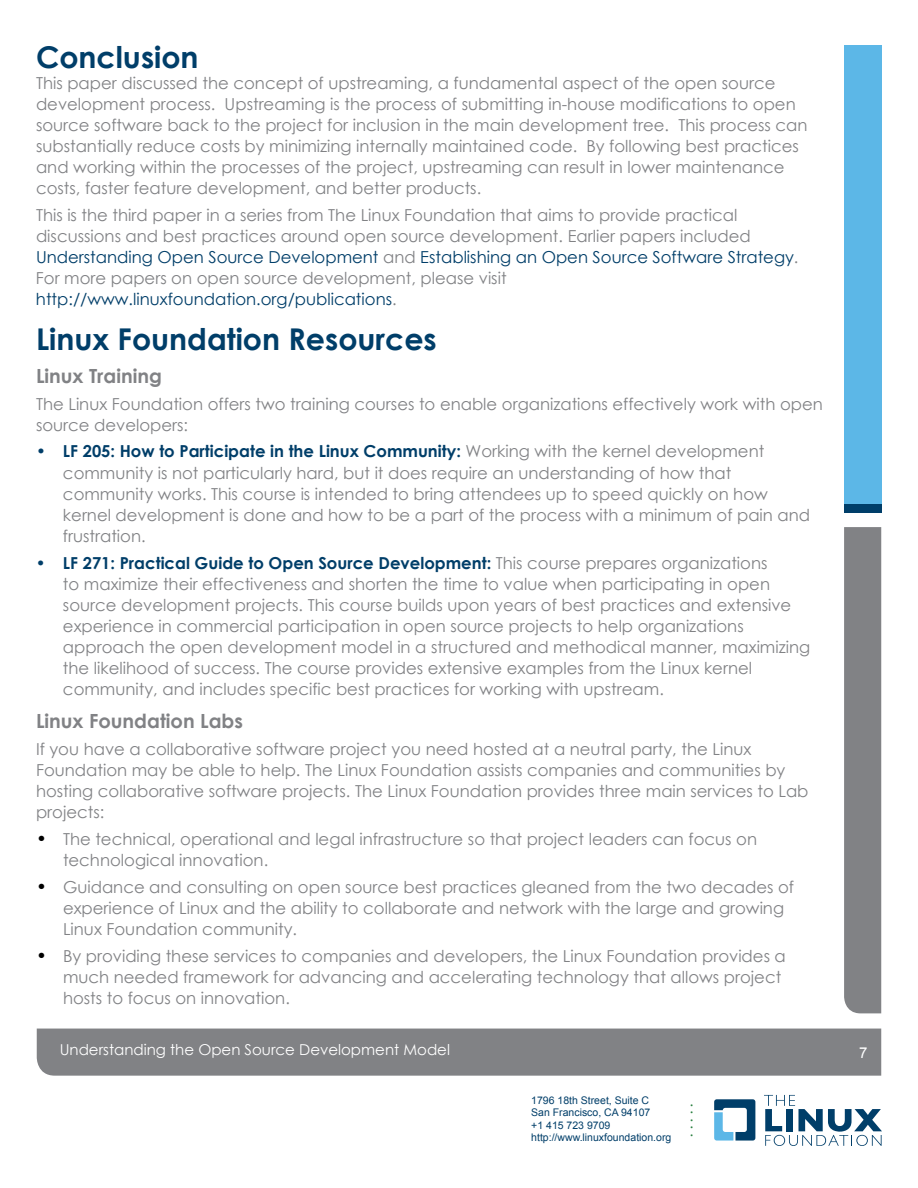
<style>
.page{position:relative;width:918px;height:1188px;background:#fff}
.page>*{position:absolute;margin:0;border:0;box-sizing:border-box;transform-origin:0 0}
.t1{font:700 30px "Century Gothic";color:#003e69}
.t2{font:700 19.5px "Century Gothic";color:#818285}
.t3{font:16.5px/21px "Century Gothic";color:#818285}
.t4{font:15px "Century Gothic";color:#fff}
.t5{font:15px "Century Gothic";color:#277f3e}
.t6{font:15px "Arial";color:#fff}
.t7{font:10.5px/12.6px "Arial";color:#003e69}
.s1{color:#003e69}
.s2{font-weight:700;color:#003e69}
.s3{font-size:18px;color:#000}
</style>
<div class="page">
<div style="left:37px;top:1029px;width:844px;height:47px;background:#818285"></div>
<svg style="left:714px;top:1099px;width:41px;height:42px"></svg>
<svg style="left:764px;top:1095px;width:118px;height:51px"></svg>
<div style="left:844px;top:45px;width:37px;height:459px;background:#5cb7e7"></div>
<div style="left:844px;top:504px;width:37px;height:9px;background:#003e69"></div>
<div style="left:844px;top:527px;width:37px;height:486px;background:#818285"></div>
<h1 class="t1" style="left:36px;top:38px;width:164px">Conclusion</h1>
<p class="t3" style="left:36px;top:72px;width:773px">This paper discussed the concept of upstreaming, a fundamental aspect of the open source development process. Upstreaming is the process of submitting in-house modifications to open source software back to the project for inclusion in the main development tree. This process can substantially reduce costs by minimizing internally maintained code. By following best practices and working within the processes of the project, upstreaming can result in lower maintenance costs, faster feature development, and better products.</p>
<p class="t3" style="left:36px;top:204px;width:764px">This is the third paper in a series from The Linux Foundation that aims to provide practical discussions and best practices around open source development. Earlier papers included <span class="s1">Understanding Open Source Development</span> and <span class="s1">Establishing an Open Source Software Strategy</span>.<br>For more papers on open source development, please visit <span class="s1">http://www.linuxfoundation.org/publications</span>.</p>
<h1 class="t1" style="left:36px;top:320px;width:402px">Linux Foundation Resources</h1>
<p class="t2" style="left:36px;top:363px;width:127px">Linux Training</p>
<p class="t3" style="left:36px;top:393px;width:788px">The Linux Foundation offers two training courses to enable organizations effectively work with open source developers:</p>
<p class="t3" style="left:63px;top:441px;width:749px;text-indent:-27px"><span class="s2">• LF 205: How to Participate in the Linux Community:</span> Working with the kernel development community is not particularly hard, but it does require an understanding of how that community works. This course is intended to bring attendees up to speed quickly on how kernel development is done and how to be a part of the process with a minimum of pain and frustration.</p>
<p class="t3" style="left:63px;top:552px;width:749px;text-indent:-27px"><span class="s2">• LF 271: Practical Guide to Open Source Development:</span> This course prepares organizations<br>to maximize their effectiveness and shorten the time to value when participating in open source development projects. This course builds upon years of best practices and extensive experience in commercial participation in open source projects to help organizations approach the open development model in a structured and methodical manner, maximizing the likelihood of success. The course provides extensive examples from the Linux kernel community, and includes specific best practices for working with upstream.</p>
<p class="t2" style="left:36px;top:708px;width:209px">Linux Foundation Labs</p>
<p class="t3" style="left:36px;top:738px;width:774px">If you have a collaborative software project you need hosted at a neutral party, the Linux Foundation may be able to help. The Linux Foundation assists companies and communities by hosting collaborative software projects. The Linux Foundation provides three main services to Lab projects:</p>
<p class="t3" style="left:63px;top:828px;width:696px;text-indent:-27px"><span class="s3">•</span> The technical, operational and legal infrastructure so that project leaders can focus on technological innovation.</p>
<p class="t3" style="left:63px;top:876px;width:733px;text-indent:-27px"><span class="s3">•</span> Guidance and consulting on open source best practices gleaned from the two decades of experience of Linux and the ability to collaborate and network with the large and growing<br>Linux Foundation community.</p>
<p class="t3" style="left:63px;top:945px;width:724px;text-indent:-27px"><span class="s3">•</span> By providing these services to companies and developers, the Linux Foundation provides a much needed framework for advancing and accelerating technology that allows project hosts to focus on innovation.</p>
<p class="t4" style="left:60px;top:1040px;width:392px">Understanding the Open Source Development Model</p>
<p class="t6" style="left:859px;top:1043px;width:10px">7</p>
<p class="t7" style="left:531px;top:1094px;width:142px">1796 18th Street, Suite C<br>San Francisco, CA 94107<br>+1 415 723 9709 http://www.linuxfoundation.org</p>
<p class="t5" style="left:689px;top:1091px;width:6px">.</p>
<p class="t5" style="left:689px;top:1099px;width:6px">.</p>
<p class="t5" style="left:689px;top:1106px;width:6px">.</p>
<p class="t5" style="left:689px;top:1114px;width:6px">.</p>
<p class="t5" style="left:689px;top:1121px;width:6px">.</p>
</div>
